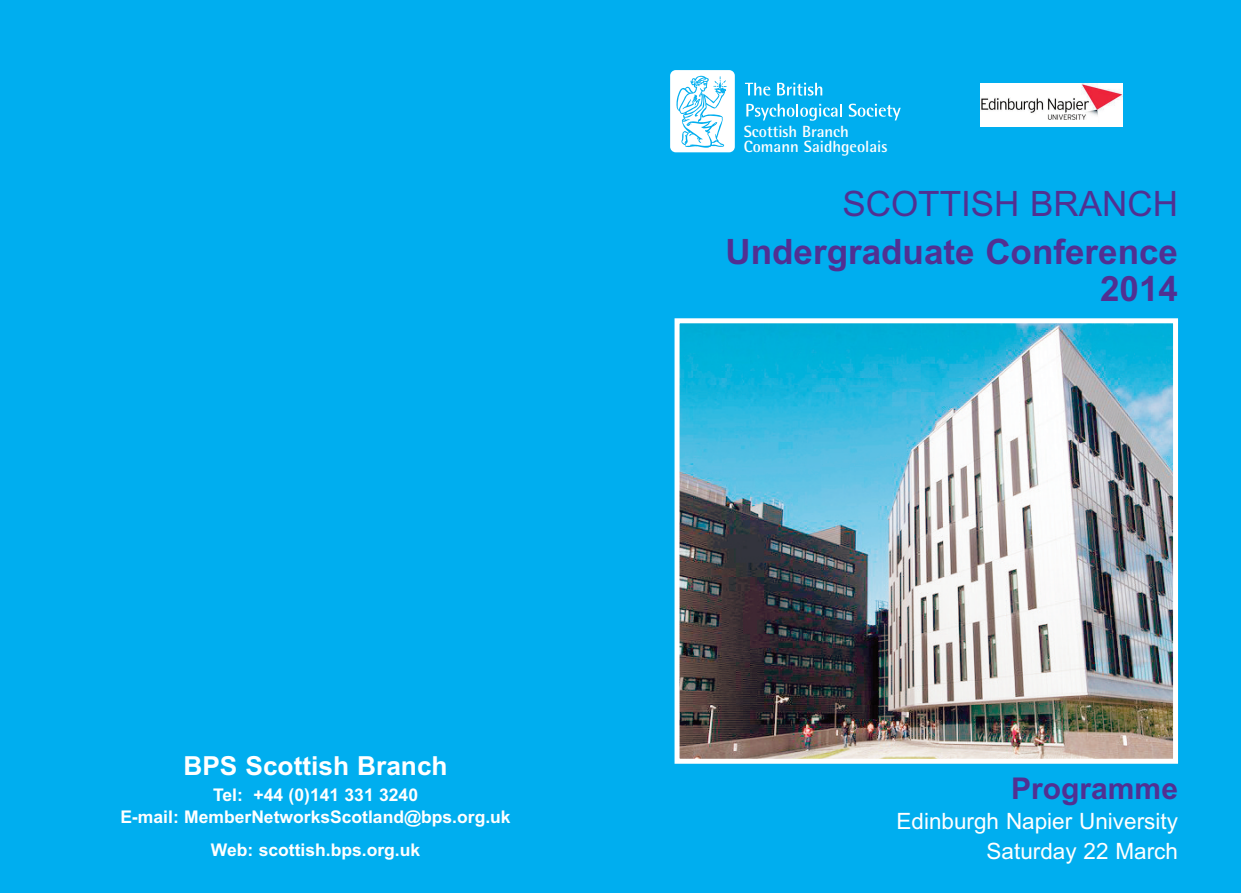
<style>
.page{position:relative;width:1241px;height:893px;background:#fff}
.page>*{position:absolute;margin:0;border:0;box-sizing:border-box;transform-origin:0 0}
.t1{font:700 35px/37.5px "Arial";color:#513092;text-align:right}
.t2{font:35px "Arial";color:#513092}
.t3{font:700 30px "Arial";color:#513092}
.t4{font:700 26.25px "Arial";color:#fff}
.t5{font:22.5px/30px "Arial";color:#fff;text-align:right}
.t6{font:700 17.5px/22.5px "Arial";color:#fff;text-align:center}
.t7{font:700 16.25px/15px "Rotis Semi Sans";color:#fff}
</style>
<div class="page">
<div style="left:0;top:0;width:1240px;height:893px;background:#00aeef"></div>
<img style="left:980px;top:84px;width:142px;height:43px">
<svg style="left:744px;top:83px;width:26px;height:13px"></svg>
<svg style="left:777px;top:83px;width:45px;height:13px"></svg>
<svg style="left:746px;top:104px;width:95px;height:17px"></svg>
<svg style="left:848px;top:104px;width:52px;height:16px"></svg>
<svg style="left:670px;top:70px;width:64px;height:82px;background:#d4f1fc"></svg>
<img style="left:680px;top:324px;width:491px;height:434px">
<div style="left:674px;top:318px;width:503px;height:446px;border:5px solid #fff"></div>
<h3 class="t4" style="left:183px;top:750px;width:266px">BPS Scottish Branch</h3>
<p class="t6" style="left:120px;top:783px;width:391px">Tel: +44 (0)141 331 3240<br>E-mail: MemberNetworksScotland@bps.org.uk</p>
<p class="t6" style="left:211px;top:839px;width:211px">Web: scottish.bps.org.uk</p>
<p class="t7" style="left:743px;top:126px;width:145px">Scottish Branch<br>Comann Saidhgeolais</p>
<h1 class="t2" style="left:842px;top:183px;width:337px">SCOTTISH BRANCH</h1>
<h1 class="t1" style="left:725px;top:233px;width:454px">Undergraduate Conference<br>2014</h1>
<h2 class="t3" style="left:1011px;top:771px;width:168px">Programme</h2>
<p class="t5" style="left:896px;top:806px;width:283px">Edinburgh Napier University<br>Saturday 22 March</p>
</div>
